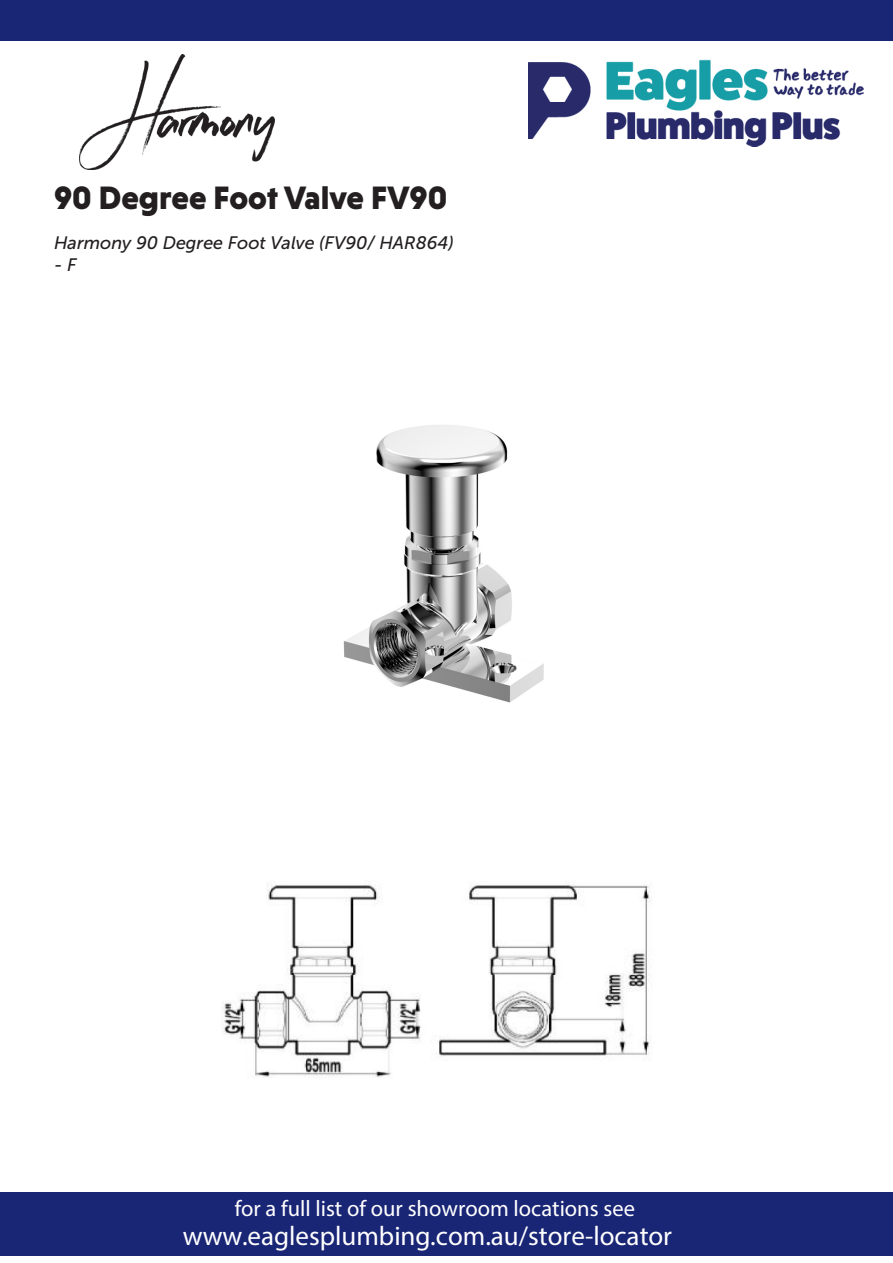
<style>
.page{position:relative;width:893px;height:1263px;background:#fff}
.page>*{position:absolute;margin:0;border:0;box-sizing:border-box;transform-origin:0 0}
.t1{font:900 33px "Niveau Grotesk";color:#231f20}
.t2{font:27px "Myriad Pro";color:#fff}
.t3{font:22.5px "Myriad Pro";color:#fff}
.t4{font:italic 18px "Museo Sans 500";color:#231f20}
</style>
<div class="page">
<div style="left:0;top:0;width:893px;height:40px;background:#192575"></div>
<img style="left:528px;top:59px;width:335px;height:87px">
<div style="left:0;top:1192px;width:893px;height:63px;background:#192575"></div>
<img style="left:79px;top:54px;width:195px;height:115px">
<img style="left:343px;top:425px;width:201px;height:278px">
<img style="left:221px;top:881px;width:429px;height:196px">
<p class="t1" style="left:54px;top:179px;width:395px">90 Degree Foot Valve FV90</p>
<p class="t4" style="left:54px;top:233px;width:401px">Harmony 90 Degree Foot Valve (FV90/ HAR864)</p>
<p class="t4" style="left:54px;top:254px;width:24px">- F</p>
<p class="t3" style="left:235px;top:1194px;width:402px">for a full list of our showroom locations see</p>
<p class="t2" style="left:183px;top:1219px;width:491px">www.eaglesplumbing.com.au/store-locator</p>
</div>
